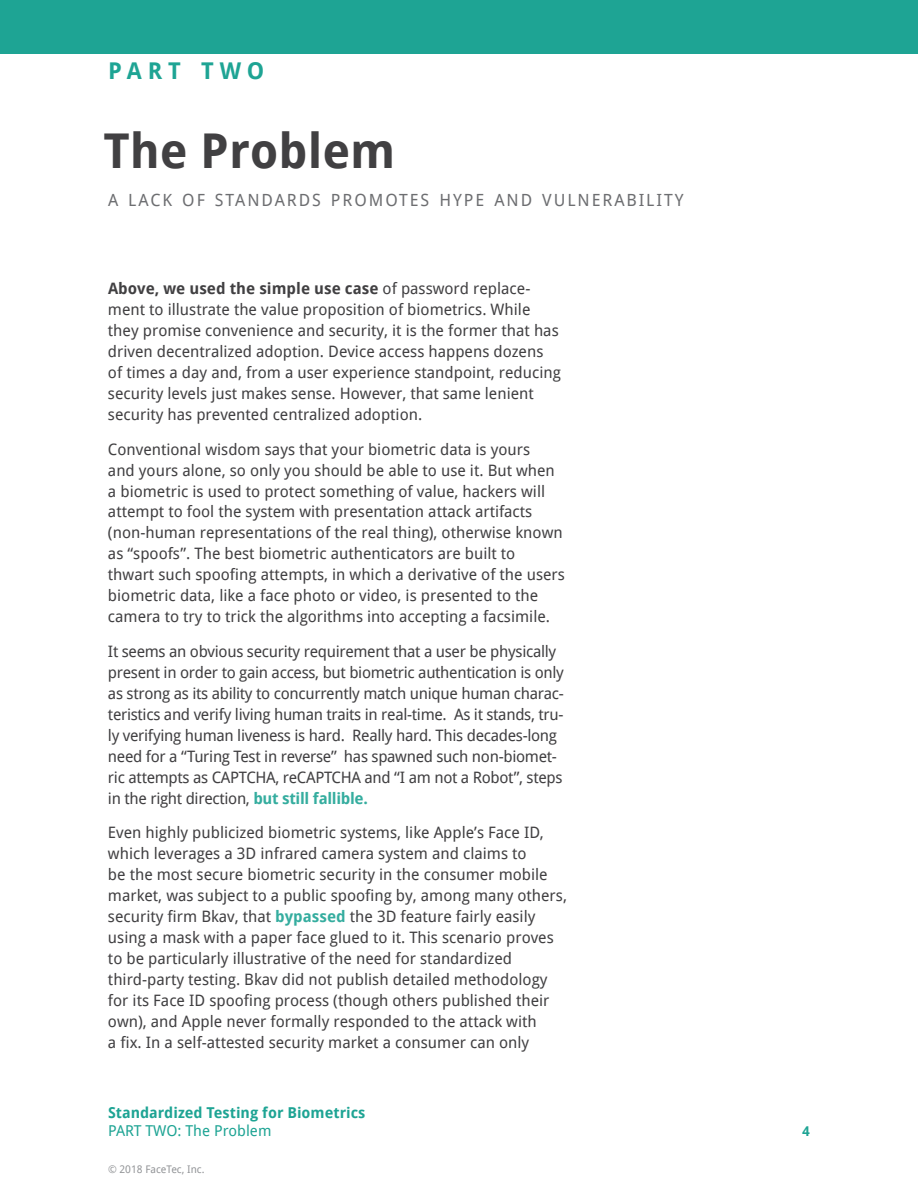
<style>
.page{position:relative;width:918px;height:1188px;background:#fff}
.page>*{position:absolute;margin:0;border:0;box-sizing:border-box;transform-origin:0 0}
.t1{font:700 48px "Droid Sans";color:#414042}
.t2{font:700 23.1px "Droid Sans";letter-spacing:.245em;color:#1ea494}
.t3{font:16.8px "Droid Sans";letter-spacing:.115em;color:#6d6e71}
.t4{font:15.75px/21px "Droid Sans";color:#414042}
.t5{font:15.75px/21px "Droid Sans";letter-spacing:-.02em;color:#414042}
.t6{font:700 15px "Droid Sans";color:#1ea494}
.t7{font:15px "Droid Sans";color:#1ea494}
.t8{font:700 13.5px "Droid Sans";color:#1ea494}
.t9{font:10.5px "Droid Sans";color:#939598}
.s1{font-weight:700}
.s2{font-weight:700;color:#35ad9f}
</style>
<div class="page">
<div style="left:0;top:0;width:918px;height:54px;background:#1ea494"></div>
<h2 class="t2" style="left:108px;top:55px;width:158px">PART TWO</h2>
<h1 class="t1" style="left:104px;top:117px;width:294px">The Problem</h1>
<p class="t3" style="left:108px;top:189px;width:577px">A LACK OF STANDARDS PROMOTES HYPE AND VULNERABILITY</p>
<p class="t4" style="left:108px;top:277px;width:454px"><span class="s1">Above, we used the simple use case</span> of password replace&shy;ment to illustrate the value proposition of biometrics. While they promise convenience and security, it is the former that has driven decentralized adoption. Device access happens dozens of times a day and, from a user experience standpoint, reducing security levels just makes sense. However, that same lenient security has prevented centralized adoption.</p>
<p class="t4" style="left:108px;top:438px;width:458px">Conventional wisdom says that your biometric data is yours<br>and yours alone, so only you should be able to use it. But when a biometric is used to protect something of value, hackers will attempt to fool the system with presentation attack artifacts (non-human representations of the real thing), otherwise known as “spoofs”. The best biometric authenticators are built to thwart such spoofing attempts, in which a derivative of the users biometric data, like a face photo or video, is presented to the camera to try to trick the algorithms into accepting a facsimile.</p>
<p class="t5" style="left:108px;top:640px;width:458px">It seems an obvious security requirement that a user be physically present in order to gain access, but biometric authentication is only as strong as its ability to concurrently match unique human charac&shy;teristics and verify living human traits in real-time. As it stands, tru&shy;ly verifying human liveness is hard. Really hard. This decades-long need for a “Turing Test in reverse” has spawned such non-biomet&shy;ric attempts as CAPTCHA, reCAPTCHA and “I am not a Robot”, steps in the right direction, <span class="s2">but still fallible.</span></p>
<p class="t4" style="left:108px;top:822px;width:461px">Even highly publicized biometric systems, like Apple’s Face ID, which leverages a 3D infrared camera system and claims to<br>be the most secure biometric security in the consumer mobile market, was subject to a public spoofing by, among many others, security firm Bkav, that <span class="s2">bypassed</span> the 3D feature fairly easily using a mask with a paper face glued to it. This scenario proves to be particularly illustrative of the need for standardized third-party testing. Bkav did not publish detailed methodology for its Face ID spoofing process (though others published their own), and Apple never formally responded to the attack with<br>a fix. In a self-attested security market a consumer can only</p>
<p class="t6" style="left:108px;top:1101px;width:259px">Standardized Testing for Biometrics</p>
<p class="t7" style="left:108px;top:1120px;width:165px">PART TWO: The Problem</p>
<p class="t9" style="left:108px;top:1162px;width:98px">© 2018 FaceTec, Inc.</p>
<p class="t8" style="left:803px;top:1122px;width:9px">4</p>
</div>
